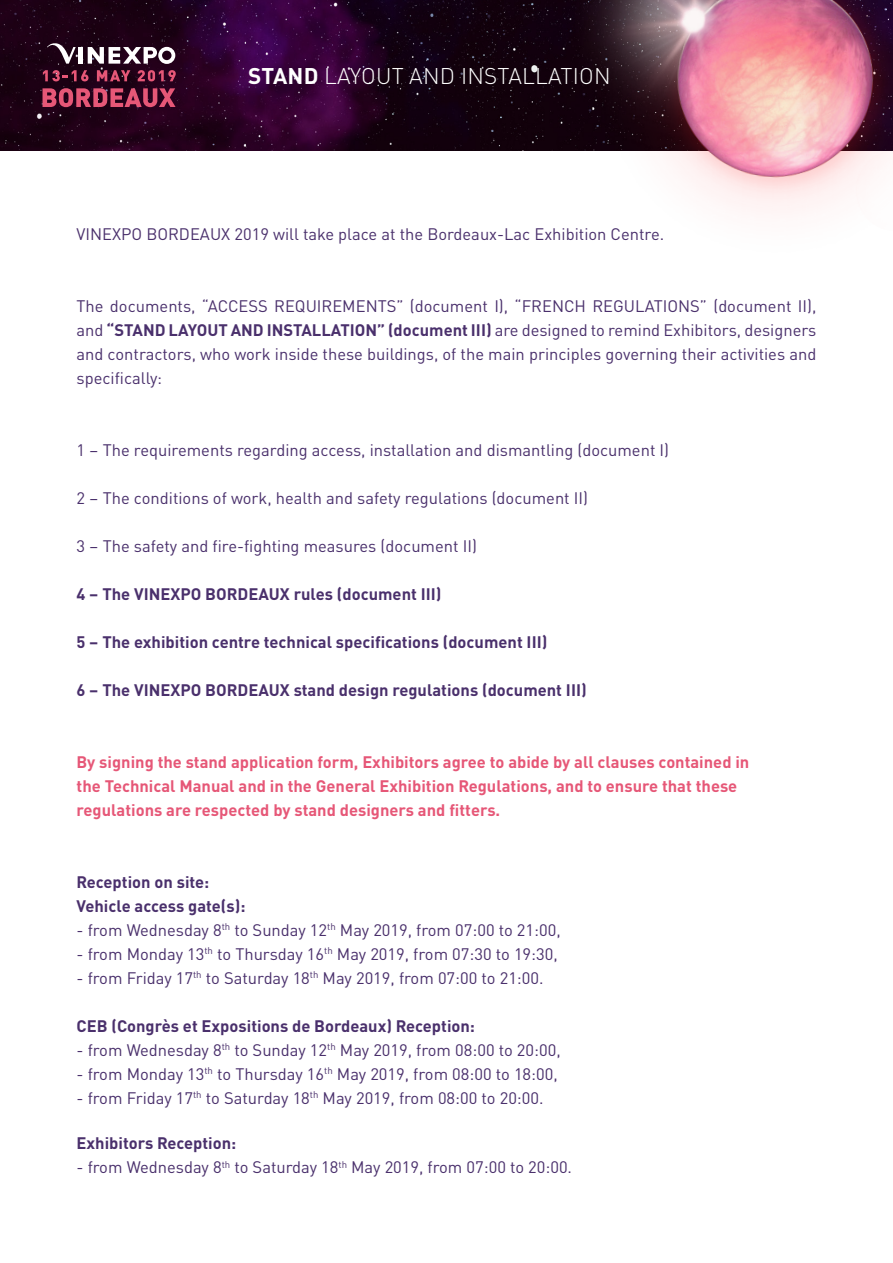
<style>
.page{position:relative;width:893px;height:1263px;background:#fff}
.page>*{position:absolute;margin:0;border:0;box-sizing:border-box;transform-origin:0 0}
.t1{font:300 22.5px "DINOT";letter-spacing:.01em;color:#fff}
.t2{font:16.5px/24px "DINOT";color:#4a306c;text-align:justify}
.t3{font:700 16.5px/24px "DINOT";color:#4a306c}
.t4{font:700 16.5px/24px "DINOT";color:#e65777}
.s1{font-weight:700}
</style>
<div class="page">
<img style="left:0;top:0;width:516px;height:150px">
<img style="left:516px;top:0;width:377px;height:211px">
<div style="left:78px;top:47px;width:5px;height:17px;background:#fff"></div>
<svg style="left:88px;top:47px;width:87px;height:17px"></svg>
<svg style="left:47px;top:42px;width:29px;height:22px"></svg>
<svg style="left:43px;top:88px;width:133px;height:19px;background:#94324f"></svg>
<svg style="left:43px;top:70px;width:45px;height:11px"></svg>
<svg style="left:97px;top:70px;width:33px;height:11px"></svg>
<svg style="left:138px;top:70px;width:38px;height:11px"></svg>
<h1 class="t1" style="left:248px;top:59px;width:364px"><span class="s1">STAND</span> LAYOUT AND INSTALLATION</h1>
<p class="t2" style="left:77px;top:220px;width:589px">VINEXPO BORDEAUX 2019 will take place at the Bordeaux-Lac Exhibition Centre.</p>
<p class="t2" style="left:77px;top:292px;width:741px">The documents, “ACCESS REQUIREMENTS” (document I), “FRENCH REGULATIONS” (document II), and <span class="s1">“STAND LAYOUT AND INSTALLATION” (document III)</span> are designed to remind Exhibitors, designers and contractors, who work inside these buildings, of the main principles governing their activities and specifically:</p>
<p class="t2" style="left:77px;top:436px;width:594px">1 – The requirements regarding access, installation and dismantling (document I)</p>
<p class="t2" style="left:77px;top:484px;width:513px">2 – The conditions of work, health and safety regulations (document II)</p>
<p class="t2" style="left:77px;top:532px;width:402px">3 – The safety and fire-fighting measures (document II)</p>
<p class="t3" style="left:77px;top:580px;width:366px">4 – The VINEXPO BORDEAUX rules (document III)</p>
<p class="t3" style="left:77px;top:628px;width:472px">5 – The exhibition centre technical specifications (document III)</p>
<p class="t3" style="left:77px;top:676px;width:512px">6 – The VINEXPO BORDEAUX stand design regulations (document III)</p>
<p class="t4" style="left:77px;top:748px;width:674px">By signing the stand application form, Exhibitors agree to abide by all clauses contained in the Technical Manual and in the General Exhibition Regulations, and to ensure that these regulations are respected by stand designers and fitters.</p>
<p class="t3" style="left:77px;top:868px;width:170px">Reception on site:<br>Vehicle access gate(s):</p>
<p class="t2" style="left:77px;top:916px;width:486px">- from Wednesday 8<sup>th</sup> to Sunday 12<sup>th</sup> May 2019, from 07:00 to 21:00,</p>
<p class="t2" style="left:77px;top:940px;width:483px">- from Monday 13<sup>th</sup> to Thursday 16<sup>th</sup> May 2019, from 07:30 to 19:30,</p>
<p class="t2" style="left:77px;top:964px;width:468px">- from Friday 17<sup>th</sup> to Saturday 18<sup>th</sup> May 2019, from 07:00 to 21:00.</p>
<p class="t3" style="left:77px;top:1012px;width:400px">CEB (Congrès et Expositions de Bordeaux) Reception:</p>
<p class="t2" style="left:77px;top:1036px;width:486px">- from Wednesday 8<sup>th</sup> to Sunday 12<sup>th</sup> May 2019, from 08:00 to 20:00,</p>
<p class="t2" style="left:77px;top:1060px;width:483px">- from Monday 13<sup>th</sup> to Thursday 16<sup>th</sup> May 2019, from 08:00 to 18:00,</p>
<p class="t2" style="left:77px;top:1084px;width:468px">- from Friday 17<sup>th</sup> to Saturday 18<sup>th</sup> May 2019, from 08:00 to 20:00.</p>
<p class="t3" style="left:77px;top:1130px;width:161px">Exhibitors Reception:</p>
<p class="t2" style="left:77px;top:1154px;width:497px">- from Wednesday 8<sup>th</sup> to Saturday 18<sup>th</sup> May 2019, from 07:00 to 20:00.</p>
</div>
